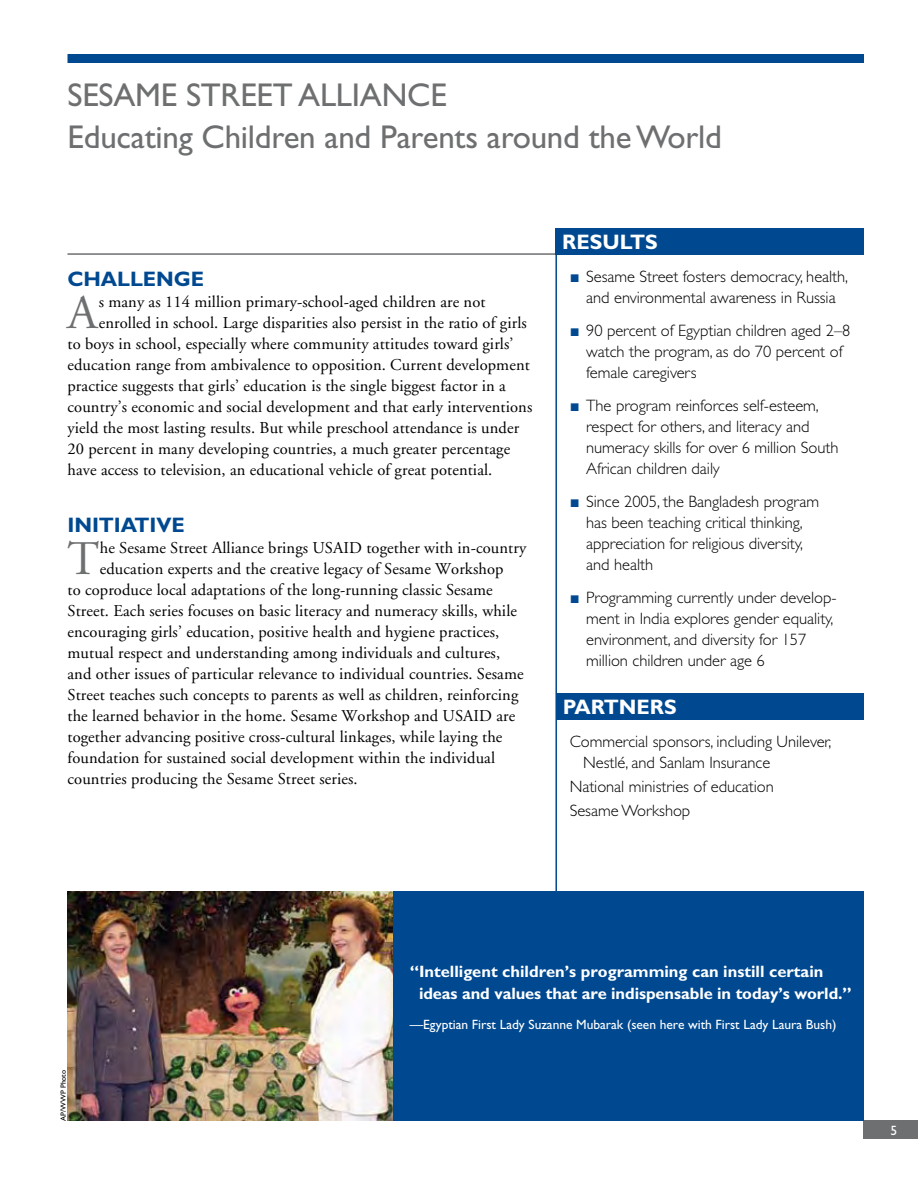
<style>
.page{position:relative;width:918px;height:1188px;background:#fff}
.page>*{position:absolute;margin:0;border:0;box-sizing:border-box;transform-origin:0 0}
.t1{font:48.15px "Adobe Garamond";color:#6d6f71}
.t2{font:33px/42px "Gill Sans";letter-spacing:-.005em;color:#6d6f71}
.t3{font:700 21px "Gill Sans";letter-spacing:-.005em;color:#004990}
.t4{font:700 21px "Gill Sans";color:#fff}
.t5{font:16.5px "Adobe Garamond";letter-spacing:.005em;color:#000}
.t6{font:300 16.5px/21px "Gill Sans";letter-spacing:-.005em;color:#000}
.t7{font:700 16.5px/22.5px "Gill Sans";color:#fff}
.t8{font:13.5px "Gill Sans";letter-spacing:-.005em;color:#fff}
.t9{font:7.5px "Gill Sans";color:#000}
.s1{font-family:"Times New Roman";font-weight:700;color:#004990}
</style>
<div class="page">
<hr style="left:555px;top:254px;width:2px;height:867px;background:#004990">
<hr style="left:68px;top:253px;width:796px;height:2px;background:#6d6f71">
<div style="left:68px;top:54px;width:796px;height:9px;background:#004990"></div>
<div style="left:864px;top:1120px;width:54px;height:19px;background:#6d6f71"></div>
<div style="left:556px;top:228px;width:308px;height:27px;background:#004990"></div>
<img style="left:68px;top:891px;width:325px;height:229px">
<div style="left:556px;top:693px;width:308px;height:27px;background:#004990"></div>
<div style="left:393px;top:891px;width:471px;height:229px;background:#004990"></div>
<h2 class="t2" style="left:68px;top:74px;width:656px">Sesame Street Alliance<br>Educating Children and Parents around the World</h2>
<p class="t3" style="left:67px;top:266px;width:49px">CHALLEN</p>
<p class="t3" style="left:174px;top:266px;width:29px">GE</p>
<h1 class="t1" style="left:68px;top:287px;width:32px">A</h1>
<p class="t5" style="left:99px;top:293px;width:388px">s many as 114 million primary-school-aged children are not</p>
<p class="t5" style="left:99px;top:314px;width:430px">enrolled in school. Large disparities also persist in the ratio of girls</p>
<p class="t5" style="left:67px;top:335px;width:447px">to boys in school, especially where community attitudes toward girls’</p>
<p class="t5" style="left:67px;top:356px;width:464px">education range from ambivalence to opposition. Current development</p>
<p class="t5" style="left:67px;top:377px;width:440px">practice suggests that girls’ education is the single biggest factor in a</p>
<p class="t5" style="left:67px;top:398px;width:466px">country’s economic and social development and that early interventions</p>
<p class="t5" style="left:67px;top:419px;width:453px">yield the most lasting results. But while preschool attendance is under</p>
<p class="t5" style="left:67px;top:440px;width:444px">20 percent in many developing countries, a much greater percentage</p>
<p class="t5" style="left:67px;top:461px;width:426px">have access to television, an educational vehicle of great potential.</p>
<p class="t3" style="left:68px;top:512px;width:116px">INITIATIVE</p>
<h1 class="t1" style="left:68px;top:533px;width:33px">T</h1>
<p class="t5" style="left:100px;top:539px;width:428px">he Sesame Street Alliance brings USAID together with in-country</p>
<p class="t5" style="left:100px;top:560px;width:405px">education experts and the creative legacy of Sesame Workshop</p>
<p class="t5" style="left:68px;top:581px;width:427px">to coproduce local adaptations of the long-running classic Sesame</p>
<p class="t5" style="left:68px;top:602px;width:451px">Street. Each series focuses on basic literacy and numeracy skills, while</p>
<p class="t5" style="left:68px;top:623px;width:433px">encouraging girls’ education, positive health and hygiene practices,</p>
<p class="t5" style="left:68px;top:644px;width:434px">mutual respect and understanding among individuals and cultures,</p>
<p class="t5" style="left:68px;top:665px;width:458px">and other issues of particular relevance to individual countries. Sesame</p>
<p class="t5" style="left:68px;top:686px;width:452px">Street teaches such concepts to parents as well as children, reinforcing</p>
<p class="t5" style="left:68px;top:707px;width:449px">the learned behavior in the home. Sesame Workshop and USAID are</p>
<p class="t5" style="left:68px;top:728px;width:436px">together advancing positive cross-cultural linkages, while laying the</p>
<p class="t5" style="left:68px;top:749px;width:429px">foundation for sustained social development within the individual</p>
<p class="t5" style="left:68px;top:770px;width:292px">countries producing the Sesame Street series.</p>
<p class="t4" style="left:562px;top:230px;width:97px">Results</p>
<p class="t6" style="left:570px;top:267px;width:280px;text-align:center"><span class="s1">■</span> Sesame Street fosters democracy, health, and environmental awareness in Russia</p>
<p class="t6" style="left:586px;top:321px;width:266px;text-indent:-16px"><span class="s1">■</span> 90 percent of Egyptian children aged 2–8 watch the program, as do 70 percent of female caregivers</p>
<p class="t6" style="left:586px;top:396px;width:254px;text-indent:-16px"><span class="s1">■</span> The program reinforces self-esteem, respect for others, and literacy and numeracy skills for over 6 million South African children daily</p>
<p class="t6" style="left:586px;top:492px;width:234px;text-indent:-16px"><span class="s1">■</span> Since 2005, the Bangladesh program has been teaching critical thinking, appreciation for religious diversity, and health</p>
<p class="t6" style="left:586px;top:588px;width:252px;text-indent:-16px"><span class="s1">■</span> Programming currently under develop&shy;ment in India explores gender equality, environment, and diversity for 157 million children under age 6</p>
<p class="t4" style="left:563px;top:695px;width:115px">Partners</p>
<p class="t6" style="left:583px;top:732px;width:250px;text-indent:-13px">Commercial sponsors, including Unilever,<br>Nestlé, and Sanlam Insurance</p>
<p class="t6" style="left:570px;top:775px;width:206px;line-height:23.7px">National ministries of education<br>Sesame Workshop</p>
<p class="t9" style="left:59px;top:1120px;width:52px;rotate:-90deg">AP/WWP Photo</p>
<p class="t7" style="left:419px;top:960px;width:434px;text-indent:-9px">“Intelligent children’s programming can instill certain ideas and values that are indispensable in today’s world.”</p>
<p class="t8" style="left:410px;top:1017px;width:428px">— Egyptian First Lady Suzanne Mubarak (seen here with First Lady Laura Bush)</p>
<p class="t8" style="left:890px;top:1122px;width:8px">5</p>
</div>
